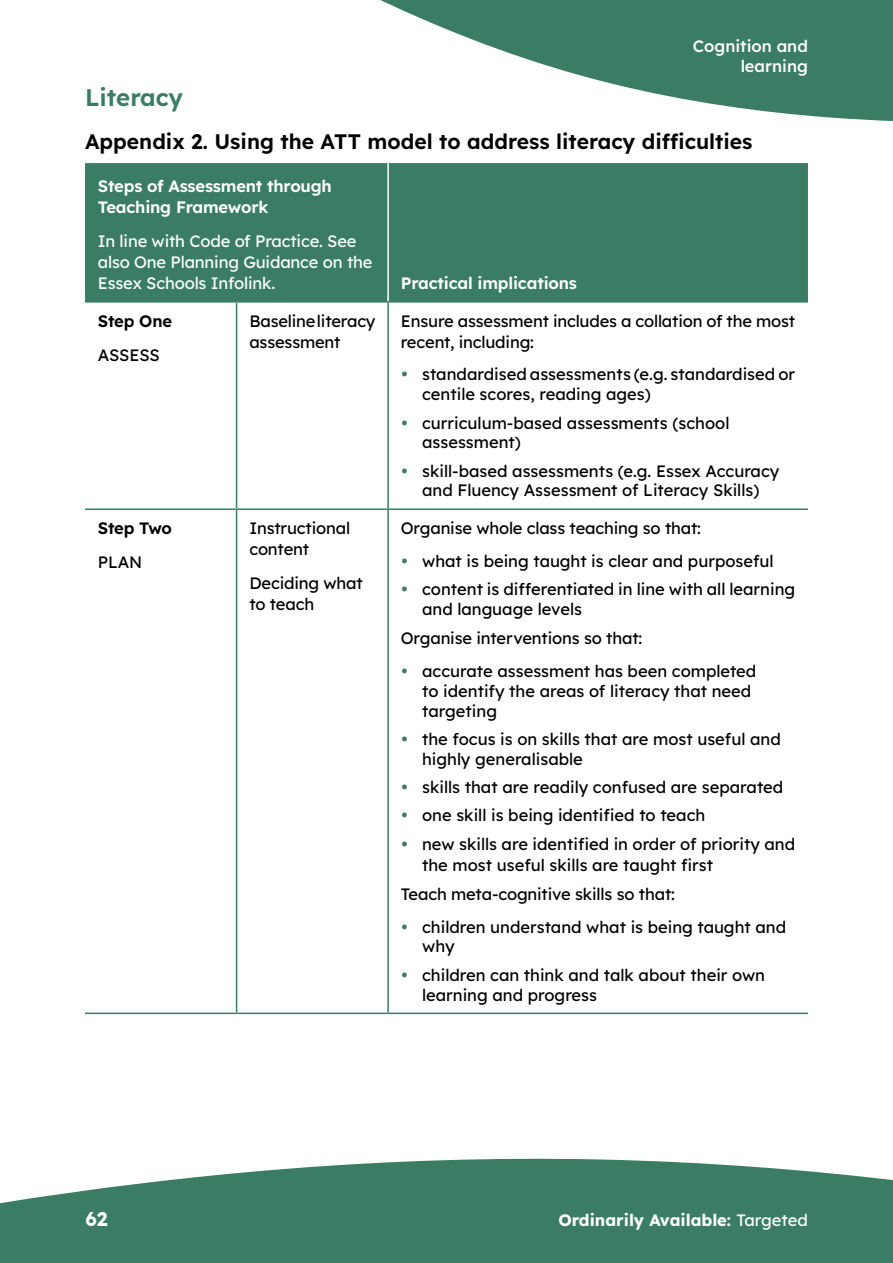
<style>
.page{position:relative;width:893px;height:1263px;background:#fff}
.page>*{position:absolute;margin:0;border:0;box-sizing:border-box;transform-origin:0 0}
.t1{font:600 24px "Lexend";color:#3a7d64}
.t2{font:600 21px "Lexend";color:#000}
.t3{font:700 19.65px "Lexend";color:#fff}
.t4{font:16.5px/19.8px "Lexend";color:#000}
.t5{font:16.5px/21px "Lexend";letter-spacing:-.01em;color:#fff}
.t6{font:600 16.5px/21px "Lexend";letter-spacing:-.01em;color:#fff}
.t7{font:700 16.5px "Lexend";color:#fff}
.t8{font:500 16.5px/19.8px "Lexend";color:#fff;text-align:right}
.t9{font:600 16.5px "Lexend";letter-spacing:-.01em;color:#000}
.s1{font-weight:400}
</style>
<div class="page">
<svg style="left:0;top:1158px;width:893px;height:105px;background:#518c76"></svg>
<svg style="left:380px;top:0;width:513px;height:121px;fill:#3a7d64"></svg>
<div style="left:85px;top:163px;width:723px;height:138px;background:#3a7d64"></div>
<hr style="left:236px;top:303px;width:1px;height:205px;background:#3a7d64">
<hr style="left:387px;top:303px;width:2px;height:205px;background:#3a7d64">
<hr style="left:85px;top:508px;width:152px;height:2px;background:#3a7d64">
<hr style="left:237px;top:508px;width:151px;height:2px;background:#3a7d64">
<hr style="left:236px;top:510px;width:1px;height:502px;background:#3a7d64">
<hr style="left:388px;top:508px;width:420px;height:2px;background:#3a7d64">
<hr style="left:387px;top:510px;width:2px;height:502px;background:#3a7d64">
<hr style="left:85px;top:1012px;width:152px;height:2px;background:#3a7d64">
<hr style="left:237px;top:1012px;width:151px;height:2px;background:#3a7d64">
<hr style="left:388px;top:1012px;width:420px;height:2px;background:#3a7d64">
<hr style="left:85px;top:301px;width:152px;height:2px;background:#3a7d64">
<hr style="left:237px;top:301px;width:151px;height:2px;background:#3a7d64">
<hr style="left:388px;top:301px;width:420px;height:2px;background:#3a7d64">
<hr style="left:387px;top:163px;width:2px;height:138px;background:#fff">
<p class="t8" style="left:693px;top:36px;width:116px">Cognition and learning</p>
<h1 class="t1" style="left:85px;top:79px;width:100px">Literacy</h1>
<p class="t2" style="left:85px;top:125px;width:669px">Appendix 2. Using the ATT model to address literacy difficulties</p>
<p class="t6" style="left:98px;top:175px;width:235px">Steps of Assessment through<br>Teaching Framework</p>
<p class="t5" style="left:98px;top:230px;width:276px">In line with Code of Practice. See also One Planning Guidance on the<br>Essex Schools Infolink.</p>
<p class="t6" style="left:401px;top:272px;width:178px">Practical implications</p>
<p class="t9" style="left:98px;top:308px;width:76px">Step One</p>
<p class="t4" style="left:98px;top:344px;width:64px">ASSESS</p>
<p class="t9" style="left:98px;top:516px;width:76px">Step Two</p>
<p class="t4" style="left:98px;top:551px;width:46px">PLAN</p>
<p class="t4" style="left:249px;top:309px;width:128px;line-height:21px">Baseline literacy assessment</p>
<p class="t4" style="left:401px;top:309px;width:396px;line-height:21px">Ensure assessment includes a collation of the most recent, including:</p>
<p class="t4" style="left:422px;top:364px;width:375px">standardised assessments (e.g. standardised or centile scores, reading ages)</p>
<p class="t4" style="left:422px;top:412px;width:309px">curriculum-based assessments (school assessment)</p>
<p class="t4" style="left:422px;top:460px;width:359px">skill-based assessments (e.g. Essex Accuracy and Fluency Assessment of Literacy Skills)</p>
<p class="t4" style="left:249px;top:517px;width:102px;line-height:21px">Instructional content</p>
<p class="t4" style="left:249px;top:572px;width:115px;line-height:21px">Deciding what to teach</p>
<p class="t4" style="left:422px;top:511px;width:353px;line-height:32.5px;text-indent:-21px">Organise whole class teaching so that:<br>what is being taught is clear and purposeful</p>
<p class="t4" style="left:422px;top:578px;width:375px">content is differentiated in line with all learning and language levels</p>
<p class="t4" style="left:422px;top:621px;width:336px;line-height:32.5px;text-indent:-21px">Organise interventions so that:<br>accurate assessment has been completed</p>
<p class="t4" style="left:422px;top:680px;width:331px">to identify the areas of literacy that need targeting</p>
<p class="t4" style="left:422px;top:728px;width:360px">the focus is on skills that are most useful and highly generalisable</p>
<p class="t4" style="left:422px;top:772px;width:375px;line-height:28.3px">skills that are readily confused are separated one skill is being identified to teach<br>new skills are identified in order of priority and</p>
<p class="t4" style="left:401px;top:849px;width:314px;line-height:29.5px;text-indent:21px">the most useful skills are taught first<br>Teach meta-cognitive skills so that:</p>
<p class="t4" style="left:422px;top:916px;width:366px">children understand what is being taught and why</p>
<p class="t4" style="left:422px;top:964px;width:344px">children can think and talk about their own learning and progress</p>
<p class="t3" style="left:86px;top:1203px;width:24px">62</p>
<p class="t7" style="left:558px;top:1207px;width:251px">Ordinarily Available: <span class="s1">Targeted</span></p>
</div>
